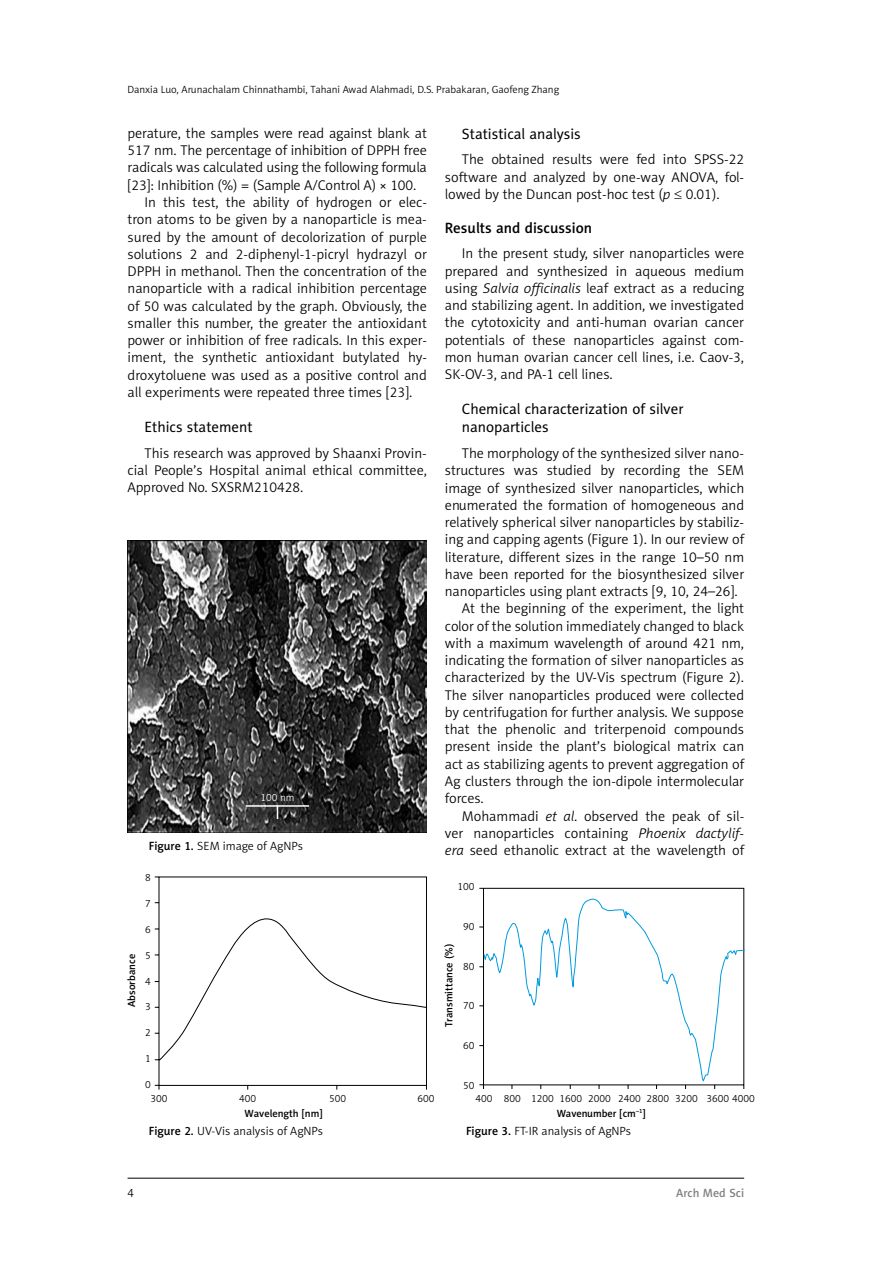
<style>
.page{position:relative;width:893px;height:1263px;background:#fff}
.page>*{position:absolute;margin:0;border:0;box-sizing:border-box;transform-origin:0 0}
.t1{font:15px/18px "Naomi Sans EFN";color:#000}
.t2{font:15px "Naomi Sans EFN Medium";color:#000}
.t3{font:14.25px/17.2px "Naomi Sans EFN Light";color:#000;text-align:justify}
.t4{font:12px "Naomi Sans EFN Light";color:#000}
.t5{font:12px "Naomi Sans EFN Medium";color:#808285}
.t6{font:10.5px "Naomi Sans EFN Light";color:#000}
.t7{font:10.5px "Naomi Sans EFN Medium";color:#000}
.t8{font:10.5px "Naomi Sans EFN Light";color:#fff}
.s1{font-family:"Naomi Sans EFN Medium"}
.s2{font-style:italic}
</style>
<div class="page">
<hr style="left:128px;top:1178px;width:616px;height:1px;background:#000">
<img style="left:128px;top:540px;width:299px;height:292px">
<hr style="left:246px;top:805px;width:63px;height:2px;background:#fff">
<svg style="left:277px;top:807px;width:1px;height:12px"></svg>
<svg style="left:155px;top:877px;width:272px;height:213px"></svg>
<svg style="left:479px;top:888px;width:265px;height:201px"></svg>
<svg style="left:483px;top:896px;width:261px;height:186px"></svg>
<p class="t6" style="left:128px;top:83px;width:433px">Danxia Luo, Arunachalam Chinnathambi, Tahani Awad Alahmadi, D.S. Prabakaran, Gaofeng Zhang</p>
<p class="t3" style="left:128px;top:124px;width:301px">perature, the samples were read against blank at</p>
<p class="t3" style="left:128px;top:142px;width:301px">517 nm. The percentage of inhibition of DPPH free</p>
<p class="t3" style="left:128px;top:159px;width:301px">radicals was calculated using the following formula</p>
<p class="t3" style="left:128px;top:176px;width:290px">[23]: Inhibition (%) = (Sample A/Control A) × 100.</p>
<p class="t3" style="left:145px;top:194px;width:284px">In this test, the ability of hydrogen or elec-</p>
<p class="t3" style="left:128px;top:211px;width:301px">tron atoms to be given by a nanoparticle is mea-</p>
<p class="t3" style="left:128px;top:228px;width:301px">sured by the amount of decolorization of purple</p>
<p class="t3" style="left:128px;top:245px;width:301px">solutions 2 and 2-diphenyl-1-picryl hydrazyl or</p>
<p class="t3" style="left:128px;top:263px;width:301px">DPPH in methanol. Then the concentration of the</p>
<p class="t3" style="left:128px;top:280px;width:301px">nanoparticle with a radical inhibition percentage</p>
<p class="t3" style="left:128px;top:297px;width:301px">of 50 was calculated by the graph. Obviously, the</p>
<p class="t3" style="left:128px;top:314px;width:301px">smaller this number, the greater the antioxidant</p>
<p class="t3" style="left:128px;top:332px;width:301px">power or inhibition of free radicals. In this exper-</p>
<p class="t3" style="left:128px;top:349px;width:301px">iment, the synthetic antioxidant butylated hy-</p>
<p class="t3" style="left:128px;top:366px;width:301px">droxytoluene was used as a positive control and</p>
<p class="t3" style="left:128px;top:383px;width:286px">all experiments were repeated three times [23].</p>
<p class="t1" style="left:145px;top:418px;width:110px">Ethics statement</p>
<p class="t3" style="left:128px;top:444px;width:301px;text-indent:17px">This research was approved by Shaanxi Provin&shy;cial People’s Hospital animal ethical committee, Approved No. SXSRM210428.</p>
<p class="t8" style="left:260px;top:792px;width:36px">100 nm</p>
<p class="t7" style="left:125px;top:1007px;width:55px;rotate:-90deg">Absorbance</p>
<p class="t4" style="left:149px;top:839px;width:156px"><span class="s1">Figure 1.</span> SEM image of AgNPs</p>
<p class="t6" style="left:145px;top:871px;width:7px">8</p>
<p class="t6" style="left:145px;top:897px;width:7px">7</p>
<p class="t6" style="left:145px;top:923px;width:7px">6</p>
<p class="t6" style="left:145px;top:949px;width:7px">5</p>
<p class="t6" style="left:145px;top:975px;width:7px">4</p>
<p class="t6" style="left:145px;top:1001px;width:7px">3</p>
<p class="t6" style="left:145px;top:1027px;width:7px">2</p>
<p class="t6" style="left:145px;top:1053px;width:7px">1</p>
<p class="t6" style="left:145px;top:1079px;width:7px">0</p>
<p class="t6" style="left:151px;top:1092px;width:19px">300</p>
<p class="t6" style="left:239px;top:1092px;width:19px">400</p>
<p class="t6" style="left:329px;top:1092px;width:19px">500</p>
<p class="t6" style="left:418px;top:1092px;width:19px">600</p>
<p class="t7" style="left:245px;top:1107px;width:79px">Wavelength [nm]</p>
<p class="t4" style="left:149px;top:1124px;width:176px"><span class="s1">Figure 2.</span> UV-Vis analysis of AgNPs</p>
<p class="t1" style="left:462px;top:124px;width:120px">Statistical analysis</p>
<p class="t3" style="left:445px;top:151px;width:301px;text-indent:17px">The obtained results were fed into SPSS-22 software and analyzed by one-way ANOVA, fol&shy;lowed by the Duncan post-hoc test (<span class="s2">p</span> ≤ 0.01).</p>
<p class="t2" style="left:445px;top:219px;width:149px">Results and discussion</p>
<p class="t3" style="left:445px;top:245px;width:301px;text-indent:17px">In the present study, silver nanoparticles were prepared and synthesized in aqueous medium using <span class="s2">Salvia officinalis</span> leaf extract as a reducing and stabilizing agent. In addition, we investigated the cytotoxicity and anti-human ovarian cancer potentials of these nanoparticles against com&shy;mon human ovarian cancer cell lines, i.e. Caov-3, SK-OV-3, and PA-1 cell lines.</p>
<p class="t1" style="left:462px;top:400px;width:223px">Chemical characterization of silver nanoparticles</p>
<p class="t3" style="left:462px;top:445px;width:284px">The morphology of the synthesized silver nano-</p>
<p class="t3" style="left:445px;top:462px;width:301px">structures was studied by recording the SEM</p>
<p class="t3" style="left:445px;top:479px;width:301px">image of synthesized silver nanoparticles, which</p>
<p class="t3" style="left:445px;top:496px;width:301px">enumerated the formation of homogeneous and</p>
<p class="t3" style="left:445px;top:514px;width:301px">relatively spherical silver nanoparticles by stabiliz-</p>
<p class="t3" style="left:445px;top:531px;width:301px">ing and capping agents (Figure 1). In our review of</p>
<p class="t3" style="left:445px;top:548px;width:301px">literature, different sizes in the range 10–50 nm</p>
<p class="t3" style="left:445px;top:565px;width:301px">have been reported for the biosynthesized silver</p>
<p class="t3" style="left:445px;top:583px;width:294px">nanoparticles using plant extracts [9, 10, 24–26].</p>
<p class="t3" style="left:462px;top:600px;width:284px">At the beginning of the experiment, the light</p>
<p class="t3" style="left:445px;top:617px;width:301px">color of the solution immediately changed to black</p>
<p class="t3" style="left:445px;top:634px;width:301px">with a maximum wavelength of around 421 nm,</p>
<p class="t3" style="left:445px;top:652px;width:301px">indicating the formation of silver nanoparticles as</p>
<p class="t3" style="left:445px;top:669px;width:301px">characterized by the UV-Vis spectrum (Figure 2).</p>
<p class="t3" style="left:445px;top:686px;width:301px">The silver nanoparticles produced were collected</p>
<p class="t3" style="left:445px;top:703px;width:301px">by centrifugation for further analysis. We suppose</p>
<p class="t3" style="left:445px;top:721px;width:301px">that the phenolic and triterpenoid compounds</p>
<p class="t3" style="left:445px;top:738px;width:301px">present inside the plant’s biological matrix can</p>
<p class="t3" style="left:445px;top:755px;width:301px">act as stabilizing agents to prevent aggregation of</p>
<p class="t3" style="left:445px;top:772px;width:301px">Ag clusters through the ion-dipole intermolecular</p>
<p class="t3" style="left:445px;top:790px;width:40px">forces.</p>
<p class="t3" style="left:462px;top:807px;width:284px">Mohammadi <span class="s2">et al</span>. observed the peak of sil-</p>
<p class="t3" style="left:445px;top:824px;width:301px">ver nanoparticles containing <span class="s2">Phoenix dactylif-</span></p>
<p class="t3" style="left:445px;top:841px;width:301px"><span class="s2">era</span> seed ethanolic extract at the wavelength of</p>
<p class="t6" style="left:458px;top:880px;width:19px">100</p>
<p class="t6" style="left:463px;top:920px;width:13px">90</p>
<p class="t6" style="left:463px;top:960px;width:13px">80</p>
<p class="t6" style="left:463px;top:1000px;width:13px">70</p>
<p class="t6" style="left:463px;top:1040px;width:13px">60</p>
<p class="t6" style="left:463px;top:1079px;width:13px">50</p>
<p class="t7" style="left:443px;top:1027px;width:85px;rotate:-90deg">Transmittance (%)</p>
<p class="t6" style="left:475px;top:1092px;width:281px">400 800 1200 1600 2000 2400 2800 3200 3600 4000</p>
<p class="t7" style="left:557px;top:1107px;width:90px">Wavenumber [cm<sup>–1</sup>]</p>
<p class="t4" style="left:466px;top:1124px;width:167px"><span class="s1">Figure 3.</span> FT-IR analysis of AgNPs</p>
<p class="t4" style="left:128px;top:1186px;width:8px">4</p>
<p class="t5" style="left:676px;top:1186px;width:69px">Arch Med Sci</p>
</div>
